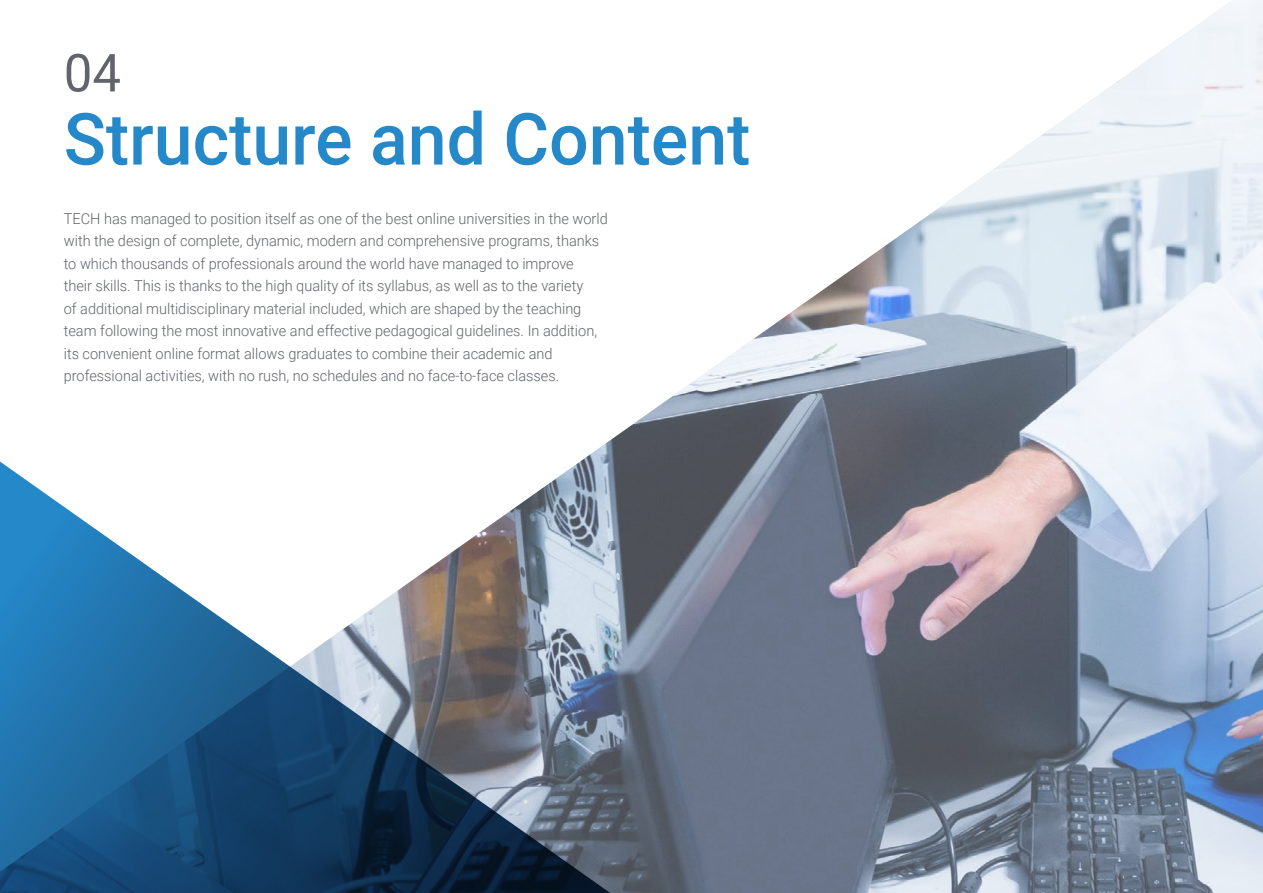
<style>
.page{position:relative;width:1263px;height:893px;background:#fff}
.page>*{position:absolute;margin:0;border:0;box-sizing:border-box;transform-origin:0 0}
.t1{font:500 72px "Roboto";color:#2488c9}
.t2{font:52.5px "Roboto";color:#61646a}
.t3{font:300 15px/22.5px "Roboto";color:#61646a}
</style>
<div class="page">
<img style="left:602px;top:0;width:661px;height:893px">
<svg style="left:0;top:446px;width:640px;height:447px"></svg>
<h2 class="t2" style="left:64px;top:36px;width:59px">04</h2>
<h1 class="t1" style="left:64px;top:89px;width:688px">Structure and Content</h1>
<p class="t3" style="left:64px;top:207px;width:546px">TECH has managed to position itself as one of the best online universities in the world with the design of complete, dynamic, modern and comprehensive programs, thanks to which thousands of professionals around the world have managed to improve<br>their skills. This is thanks to the high quality of its syllabus, as well as to the variety<br>of additional multidisciplinary material included, which are shaped by the teaching team following the most innovative and effective pedagogical guidelines. In addition, its convenient online format allows graduates to combine their academic and professional activities, with no rush, no schedules and no face-to-face classes.</p>
</div>
